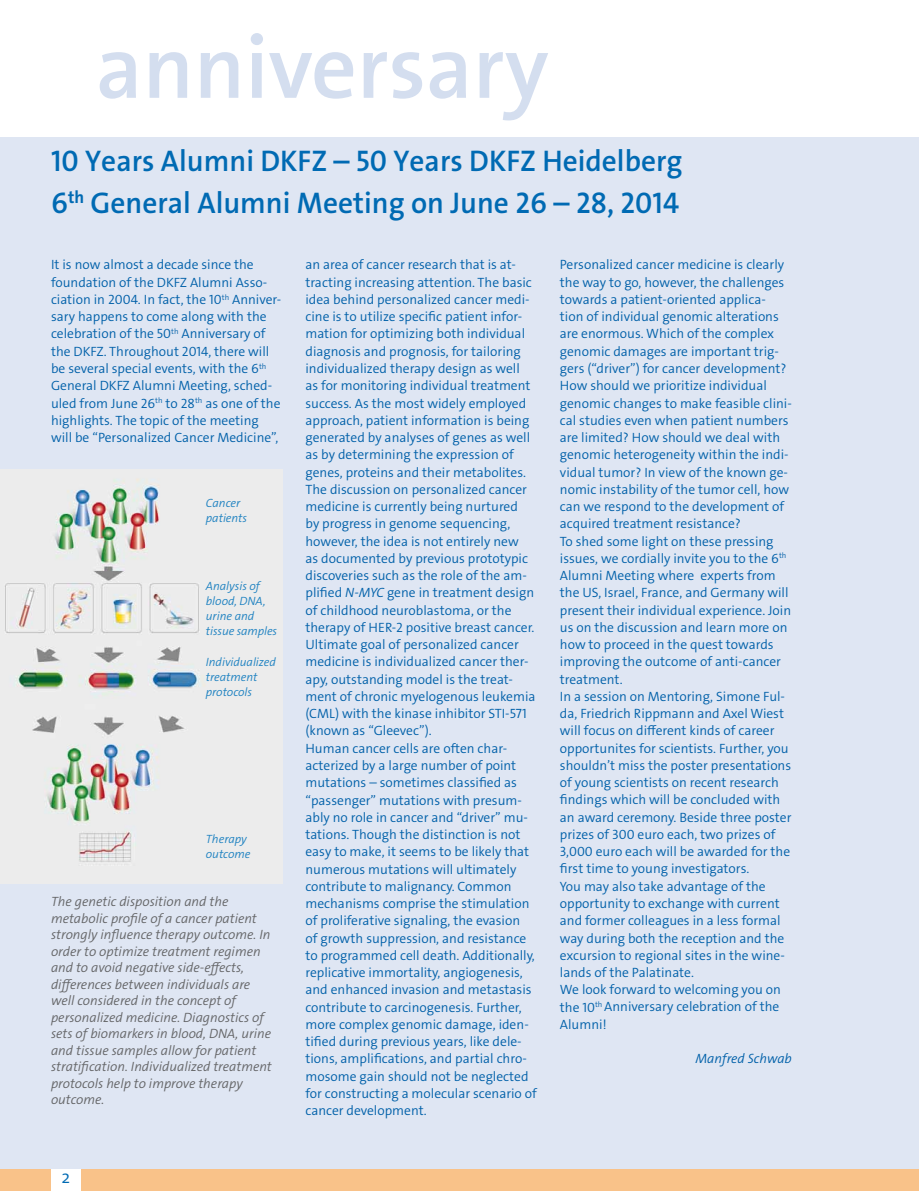
<style>
.page{position:relative;width:919px;height:1191px;background:#fff}
.page>*{position:absolute;margin:0;border:0;box-sizing:border-box;transform-origin:0 0}
.t1{font:600 90px "The Sans Os F";letter-spacing:-.005em;color:#d4deef}
.t2{font:600 30px/42px "The Sans Os F";color:#006ab3}
.t3{font:300 18px "The Sans Os F";color:#006ab3}
.t4{font:300 13.5px/17.2px "The Sans Os F";color:#0060a9}
.t5{font:italic 300 13.5px/16.5px "The Sans Os F";color:#646567}
.t6{font:italic 300 13.5px "The Sans Os F";color:#0060a9}
.t7{font:italic 300 12px/15px "The Sans Os F";letter-spacing:-.005em;color:#1f82c1}
.s1{font-style:italic}
</style>
<div class="page">
<div style="left:0;top:137px;width:918px;height:1041px;background:#dfe6f3"></div>
<div style="left:0;top:1169px;width:918px;height:22px;background:#f9c289"></div>
<div style="left:51px;top:1169px;width:30px;height:22px;background:#fff"></div>
<img style="left:0;top:469px;width:282px;height:414px">
<h1 class="t1" style="left:96px;top:10px;width:454px">anniversary</h1>
<h2 class="t2" style="left:51px;top:140px;width:633px">10 Years Alumni DKFZ – 50 Years DKFZ Heidelberg<br>6<sup>th</sup> General Alumni Meeting on June 26 – 28, 2014</h2>
<p class="t4" style="left:560px;top:256px;width:233px">Personalized cancer medicine is clearly the way to go, however, the challenges towards a patient-oriented applica&shy;tion of individual genomic alterations are enormous. Which of the complex genomic damages are important trig&shy;gers (“driver”) for cancer development?<br>How should we prioritize individual genomic changes to make feasible clini&shy;cal studies even when patient numbers are limited? How should we deal with genomic heterogeneity within the indi&shy;vidual tumor? In view of the known ge&shy;nomic instability of the tumor cell, how can we respond to the development of acquired treatment resistance?<br>To shed some light on these pressing issues, we cordially invite you to the 6<sup>th </sup>Alumni Meeting where experts from the US, Israel, France, and Germany will present their individual experience. Join us on the discussion and learn more on how to proceed in the quest towards improving the outcome of anti-cancer treatment.<br>In a session on Mentoring, Simone Ful&shy;da, Friedrich Rippmann and Axel Wiest will focus on different kinds of career opportunites for scientists. Further, you shouldn’t miss the poster presentations of young scientists on recent research findings which will be concluded with an award ceremony. Beside three poster prizes of 300 euro each, two prizes of 3,000 euro each will be awarded for the first time to young investigators.<br>You may also take advantage of the opportunity to exchange with current and former colleagues in a less formal way during both the reception and the excursion to regional sites in the wine&shy;lands of the Palatinate.<br>We look forward to welcoming you on the 10<sup>th</sup> Anniversary celebration of the Alumni!</p>
<p class="t6" style="left:695px;top:1050px;width:98px">Manfred Schwab</p>
<p class="t4" style="left:305px;top:256px;width:233px">an area of cancer research that is at&shy;tracting increasing attention. The basic idea behind personalized cancer medi&shy;cine is to utilize specific patient infor&shy;mation for optimizing both individual diagnosis and prognosis, for tailoring individualized therapy design as well<br>as for monitoring individual treatment success. As the most widely employed approach, patient information is being generated by analyses of genes as well as by determining the expression of genes, proteins and their metabolites.<br>The discussion on personalized cancer medicine is currently being nurtured<br>by progress in genome sequencing, however, the idea is not entirely new<br>as documented by previous prototypic discoveries such as the role of the am&shy;plified <span class="s1">N-MYC</span> gene in treatment design of childhood neuroblastoma, or the therapy of HER-2 positive breast cancer.<br>Ultimate goal of personalized cancer medicine is individualized cancer ther&shy;apy, outstanding model is the treat&shy;ment of chronic myelogenous leukemia (CML) with the kinase inhibitor STI-571 (known as “Gleevec”).<br>Human cancer cells are often char&shy;acterized by a large number of point mutations – sometimes classified as “passenger” mutations with presum&shy;ably no role in cancer and “driver” mu&shy;tations. Though the distinction is not easy to make, it seems to be likely that numerous mutations will ultimately contribute to malignancy. Common mechanisms comprise the stimulation of proliferative signaling, the evasion<br>of growth suppression, and resistance to programmed cell death. Additionally, replicative immortality, angiogenesis, and enhanced invasion and metastasis contribute to carcinogenesis. Further, more complex genomic damage, iden&shy;tified during previous years, like dele&shy;tions, amplifications, and partial chro&shy;mosome gain should not be neglected for constructing a molecular scenario of cancer development.</p>
<p class="t4" style="left:51px;top:256px;width:232px">It is now almost a decade since the foundation of the DKFZ Alumni Asso&shy;ciation in 2004. In fact, the 10<sup>th</sup> Anniver&shy;sary happens to come along with the celebration of the 50<sup>th</sup> Anniversary of the DKFZ. Throughout 2014, there will be several special events, with the 6<sup>th </sup>General DKFZ Alumni Meeting, sched&shy;uled from June 26<sup>th</sup> to 28<sup>th</sup> as one of the highlights. The topic of the meeting will be “Personalized Cancer Medicine”,</p>
<p class="t7" style="left:206px;top:496px;width:43px">Cancer patients</p>
<p class="t7" style="left:206px;top:578px;width:73px">Analysis of blood, DNA, urine and tissue samples</p>
<p class="t7" style="left:206px;top:654px;width:72px">Individualized treatment protocols</p>
<p class="t7" style="left:206px;top:831px;width:46px">Therapy outcome</p>
<p class="t5" style="left:51px;top:893px;width:222px">The genetic disposition and the metabolic profile of a cancer patient strongly influence therapy outcome. In order to optimize treatment regimen and to avoid negative side-effects, differences between individuals are well considered in the concept of personalized medicine. Diagnostics of sets of biomarkers in blood, DNA, urine and tissue samples allow for patient stratification. Individualized treatment protocols help to improve therapy outcome.</p>
<h3 class="t3" style="left:62px;top:1165px;width:10px">2</h3>
</div>
